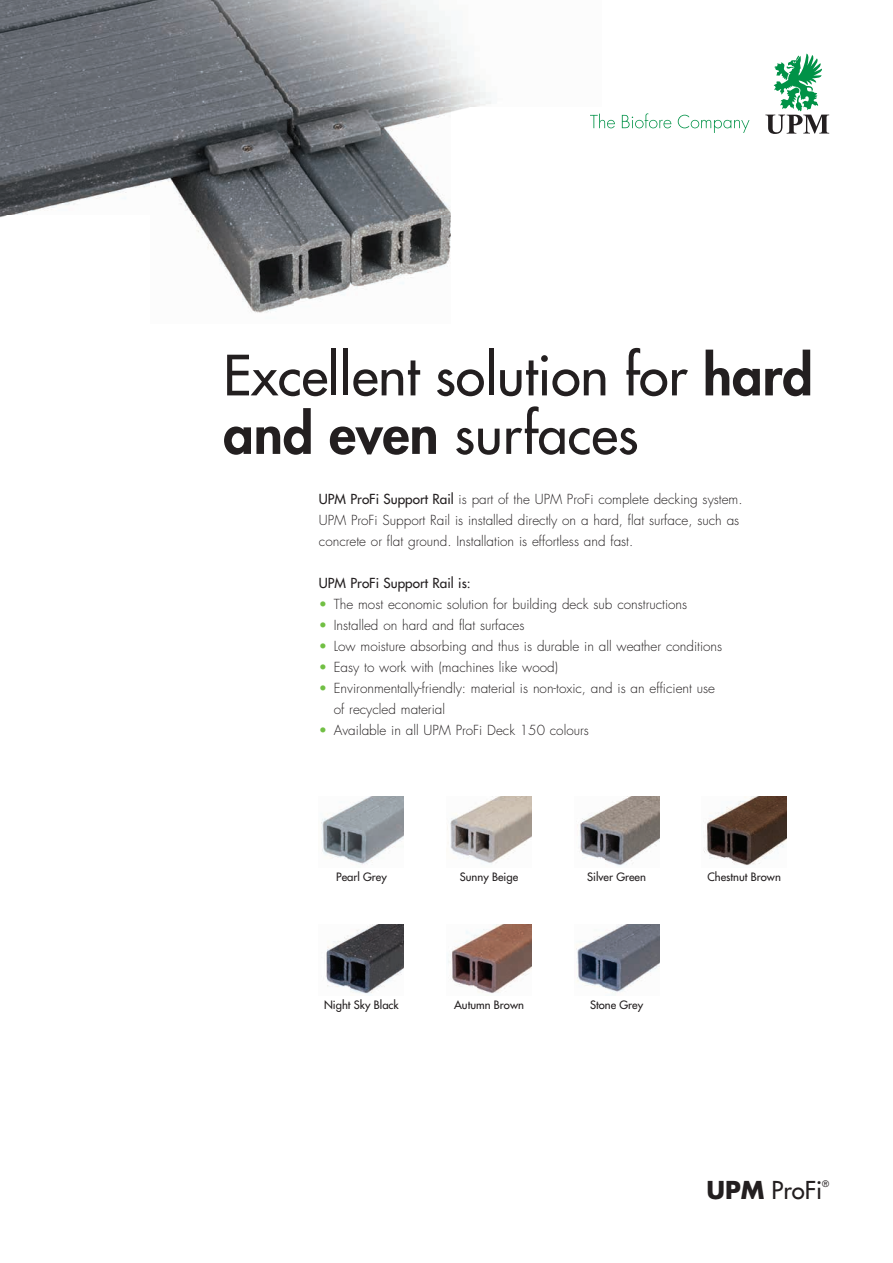
<style>
.page{position:relative;width:893px;height:1263px;background:#fff}
.page>*{position:absolute;margin:0;border:0;box-sizing:border-box;transform-origin:0 0}
.t1{font:500 54px/58.5px "Futura Std";color:#231f20}
.t2{font:500 24px "Futura Std";color:#231f20}
.t3{font:300 13.5px/21px "Futura Std";color:#231f20}
.t4{font:500 13.5px "Futura Std";color:#231f20}
.t5{font:500 11.25px "Futura Std";color:#231f20}
.t6{font:500 8.7px "Futura Std";color:#231f20}
.s1{font-weight:800}
.s2{font-weight:500}
.s3{color:#71bf44}
.s4{font-weight:700}
</style>
<div class="page">
<img style="left:0;top:0;width:491px;height:313px">
<img style="left:321px;top:796px;width:83px;height:69px">
<img style="left:326px;top:925px;width:78px;height:69px">
<img style="left:447px;top:796px;width:84px;height:68px">
<img style="left:448px;top:925px;width:83px;height:68px">
<img style="left:577px;top:796px;width:82px;height:70px">
<img style="left:576px;top:925px;width:83px;height:69px">
<img style="left:704px;top:796px;width:83px;height:70px">
<svg style="left:765px;top:54px;width:64px;height:80px"></svg>
<svg style="left:590px;top:113px;width:159px;height:20px"></svg>
<h1 class="t1" style="left:223px;top:346px;width:591px">Excellent solution for <span class="s1">hard and even</span> surfaces</h1>
<p class="t3" style="left:319px;top:489px;width:425px"><span class="s2">UPM ProFi Support Rail</span> is part of the UPM ProFi complete decking system.<br>UPM ProFi Support Rail is installed directly on a hard, flat surface, such as concrete or flat ground. Installation is effortless and fast.</p>
<p class="t4" style="left:319px;top:575px;width:153px">UPM ProFi Support Rail is:</p>
<p class="t3" style="left:319px;top:594px;width:370px"><span class="s3">•</span> The most economic solution for building deck sub constructions</p>
<p class="t3" style="left:319px;top:615px;width:207px"><span class="s3">•</span> Installed on hard and flat surfaces</p>
<p class="t3" style="left:319px;top:636px;width:405px"><span class="s3">•</span> Low moisture absorbing and thus is durable in all weather conditions</p>
<p class="t3" style="left:319px;top:657px;width:241px"><span class="s3">•</span> Easy to work with (machines like wood)</p>
<p class="t3" style="left:334px;top:678px;width:383px;text-indent:-15px"><span class="s3">•</span> Environmentally-friendly: material is non-toxic, and is an efficient use of recycled material</p>
<p class="t3" style="left:319px;top:720px;width:272px"><span class="s3">•</span> Available in all UPM ProFi Deck 150 colours</p>
<p class="t5" style="left:336px;top:870px;width:52px">Pearl Grey</p>
<p class="t5" style="left:460px;top:870px;width:60px">Sunny Beige</p>
<p class="t5" style="left:587px;top:870px;width:60px">Silver Green</p>
<p class="t5" style="left:707px;top:870px;width:75px">Chestnut Brown</p>
<p class="t5" style="left:324px;top:998px;width:76px">Night Sky Black</p>
<p class="t5" style="left:454px;top:998px;width:71px">Autumn Brown</p>
<p class="t5" style="left:590px;top:998px;width:55px">Stone Grey</p>
<h2 class="t2" style="left:706px;top:1175px;width:117px"><span class="s4">UPM</span> ProFi</h2>
<p class="t6" style="left:822px;top:1178px;width:8px">®</p>
</div>
